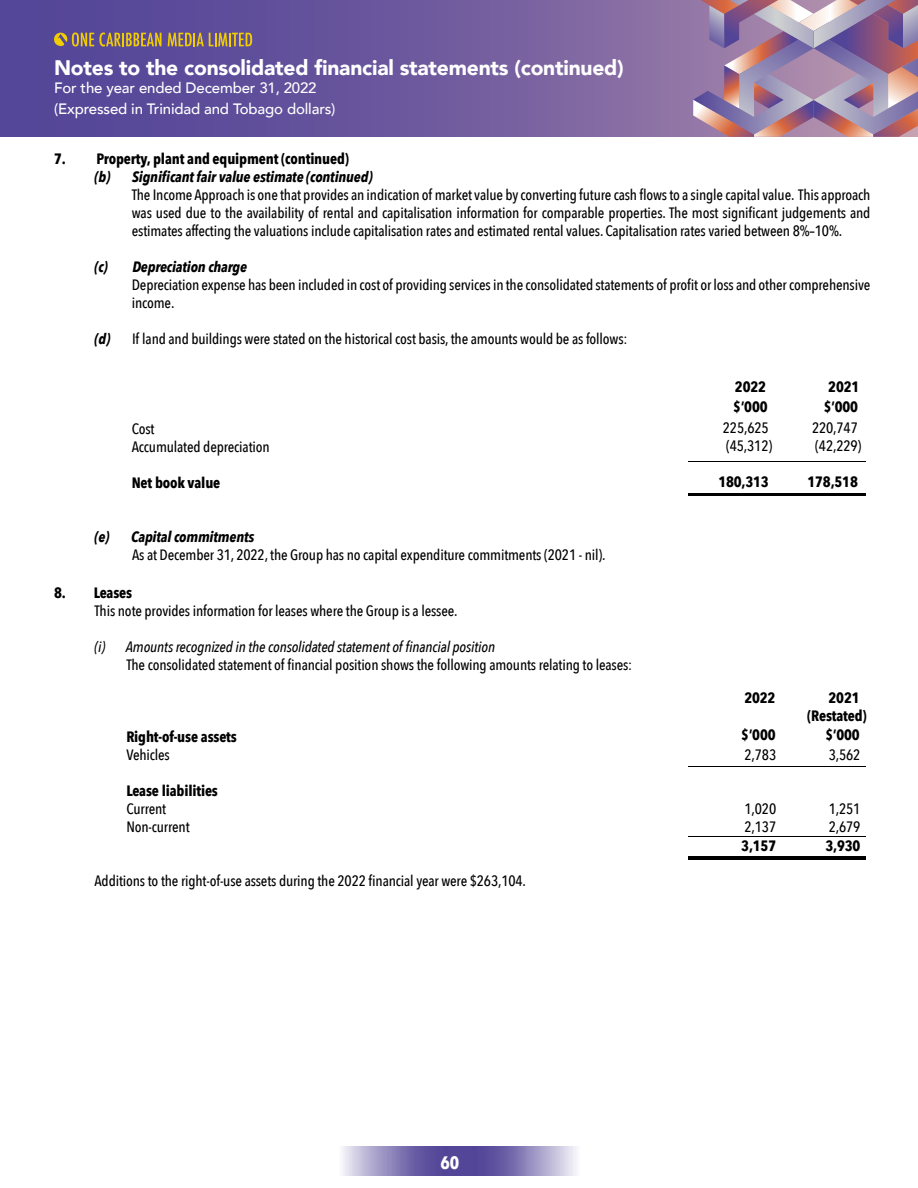
<style>
.page{position:relative;width:918px;height:1188px;background:#fff}
.page>*{position:absolute;margin:0;border:0;box-sizing:border-box;transform-origin:0 0}
.t1{font:900 21px "Avenir";letter-spacing:-.01em;color:#fff}
.t2{font:700 18px "Avenir Next Condensed";color:#fff}
.t3{font:500 15px/18px "Avenir Next Condensed";letter-spacing:-.01em;color:#000}
.t4{font:700 15px/19.5px "Avenir Next Condensed";letter-spacing:-.01em;color:#000}
.t5{font:italic 700 15px "Avenir Next Condensed";letter-spacing:-.01em;color:#000}
.t6{font:500 15px/21px "Avenir";letter-spacing:-.01em;color:#fff}
.t7{font:italic 500 15px "Avenir Next Condensed";letter-spacing:-.01em;color:#000}
.s1{font-weight:700;font-style:italic}
</style>
<div class="page">
<img style="left:343px;top:1147px;width:234px;height:28px">
<svg style="left:0;top:0;width:633px;height:137px;background:#67559c"></svg>
<svg style="left:633px;top:0;width:285px;height:137px;background:#a081a2"></svg>
<svg style="left:168px;top:33px;width:84px;height:13px"></svg>
<svg style="left:53px;top:32px;width:109px;height:15px;background:#977e59"></svg>
<hr style="left:688px;top:494px;width:178px;height:2px;background:#000">
<hr style="left:688px;top:461px;width:178px;height:1px;background:#000">
<hr style="left:688px;top:856px;width:178px;height:4px;background:#000">
<hr style="left:688px;top:766px;width:178px;height:1px;background:#000">
<hr style="left:688px;top:836px;width:178px;height:1px;background:#000">
<h1 class="t1" style="left:54px;top:50px;width:571px">Notes to the consolidated financial statements (continued)</h1>
<p class="t6" style="left:54px;top:76px;width:283px">For the year ended December 31, 2022 (Expressed in Trinidad and Tobago dollars)</p>
<p class="t4" style="left:54px;top:148px;width:297px">7. Property, plant and equipment (continued)</p>
<p class="t5" style="left:94px;top:167px;width:279px">(b) Significant fair value estimate (continued)</p>
<p class="t3" style="left:132px;top:185px;width:740px;text-align:justify">The Income Approach is one that provides an indication of market value by converting future cash flows to a single capital value. This approach was used due to the availability of rental and capitalisation information for comparable properties. The most significant judgements and estimates affecting the valuations include capitalisation rates and estimated rental values. Capitalisation rates varied between 8%–10%.</p>
<p class="t5" style="left:94px;top:257px;width:154px">(c) Depreciation charge</p>
<p class="t3" style="left:132px;top:275px;width:740px">Depreciation expense has been included in cost of providing services in the consolidated statements of profit or loss and other comprehensive income.</p>
<p class="t3" style="left:94px;top:329px;width:535px"><span class="s1">(d)</span> If land and buildings were stated on the historical cost basis, the amounts would be as follows:</p>
<p class="t3" style="left:132px;top:419px;width:140px">Cost<br>Accumulated depreciation</p>
<p class="t4" style="left:132px;top:472px;width:90px">Net book value</p>
<p class="t5" style="left:94px;top:527px;width:161px">(e) Capital commitments</p>
<p class="t3" style="left:132px;top:545px;width:475px">As at December 31, 2022, the Group has no capital expenditure commitments (2021 - nil).</p>
<p class="t4" style="left:54px;top:583px;width:80px">8. Leases</p>
<p class="t3" style="left:95px;top:602px;width:365px">This note provides information for leases where the Group is a lessee.</p>
<p class="t7" style="left:95px;top:638px;width:402px">(i) Amounts recognized in the consolidated statement of financial position</p>
<p class="t3" style="left:126px;top:656px;width:507px">The consolidated statement of financial position shows the following amounts relating to leases:</p>
<p class="t4" style="left:126px;top:727px;width:112px">Right-of-use assets</p>
<p class="t3" style="left:126px;top:746px;width:45px">Vehicles</p>
<p class="t4" style="left:126px;top:781px;width:93px">Lease liabilities</p>
<p class="t3" style="left:126px;top:800px;width:65px">Current<br>Non-current</p>
<p class="t3" style="left:95px;top:872px;width:433px">Additions to the right-of-use assets during the 2022 financial year were $263,104.</p>
<p class="t4" style="left:733px;top:377px;width:36px">2022 $’000</p>
<p class="t3" style="left:723px;top:419px;width:51px">225,625 (45,312)</p>
<p class="t4" style="left:718px;top:472px;width:52px">180,313</p>
<p class="t4" style="left:824px;top:377px;width:37px">2021 $’000</p>
<p class="t3" style="left:812px;top:419px;width:51px">220,747 (42,229)</p>
<p class="t4" style="left:808px;top:472px;width:52px">178,518</p>
<p class="t4" style="left:744px;top:688px;width:33px">2022</p>
<p class="t4" style="left:741px;top:725px;width:36px">$’000</p>
<p class="t3" style="left:745px;top:746px;width:33px">2,783</p>
<p class="t3" style="left:745px;top:800px;width:33px">1,020<br>2,137</p>
<p class="t4" style="left:741px;top:836px;width:36px">3,157</p>
<p class="t4" style="left:807px;top:689px;width:61px;line-height:18px;text-indent:21px">2021 (Restated)</p>
<p class="t4" style="left:826px;top:725px;width:36px">$’000</p>
<p class="t3" style="left:829px;top:746px;width:33px">3,562</p>
<p class="t3" style="left:829px;top:800px;width:33px">1,251<br>2,679</p>
<p class="t4" style="left:826px;top:836px;width:36px">3,930</p>
<p class="t2" style="left:441px;top:1151px;width:20px">60</p>
</div>
